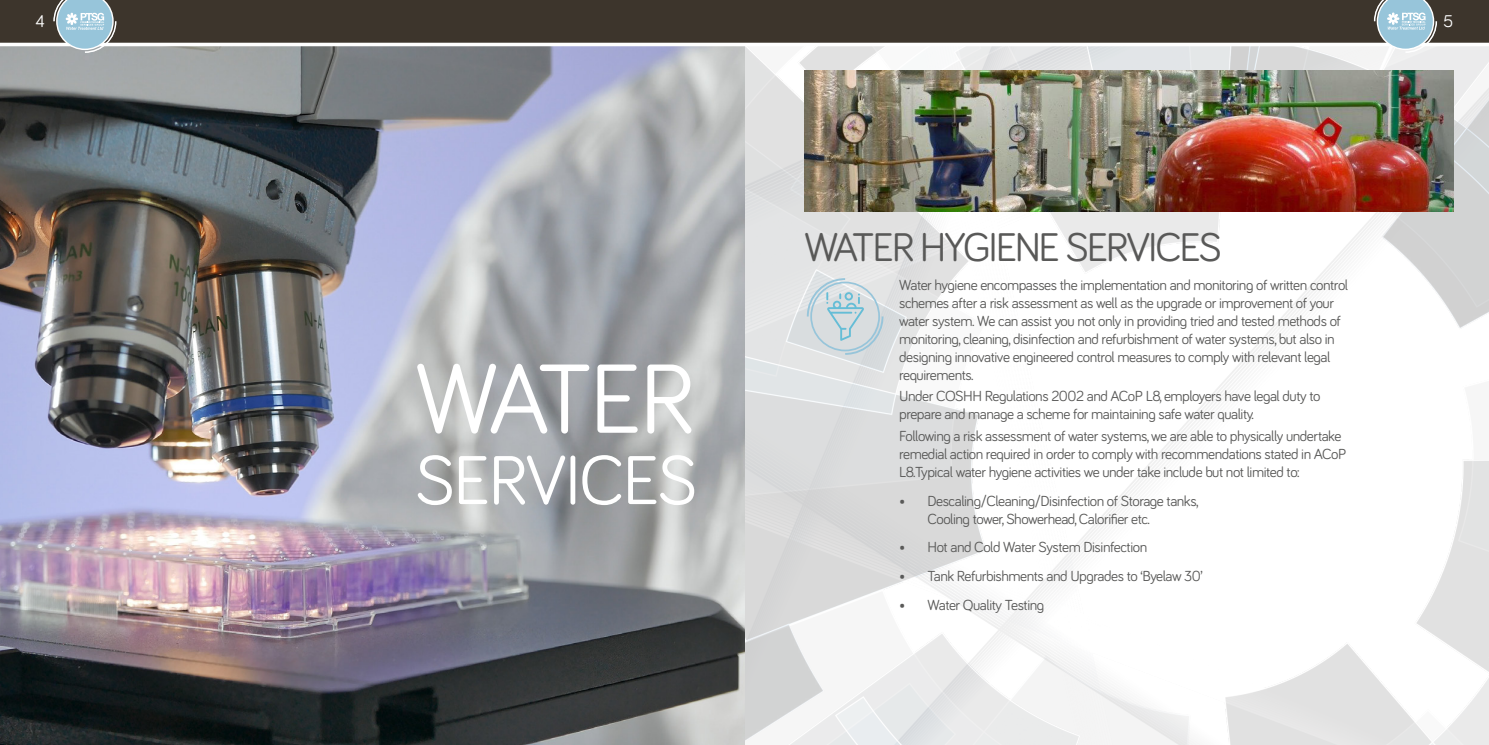
<style>
.page{position:relative;width:1489px;height:745px;background:#fff}
.page>*{position:absolute;margin:0;border:0;box-sizing:border-box;transform-origin:0 0}
.t1{font:101.25px "Bariol";letter-spacing:-.06em;color:#fff}
.t2{font:71.25px "Bariol";letter-spacing:-.025em;color:#fff}
.t3{font:41.25px "Bariol";letter-spacing:-.05em;color:#595958}
.t4{font:17.5px "Bariol";color:#fff}
.t5{font:15px/18px "Bariol";letter-spacing:-.03em;color:#595958}
</style>
<div class="page">
<img style="left:744px;top:46px;width:744px;height:698px">
<img style="left:0;top:46px;width:744px;height:698px">
<div style="left:0;top:0;width:1488px;height:43px;background:#3d352c"></div>
<svg style="left:53px;top:0;width:64px;height:53px;background:#a0bac4"></svg>
<svg style="left:1373px;top:0;width:64px;height:53px"></svg>
<div style="left:810px;top:281px;width:70px;height:70px;border:2px solid #97c5da;border-radius:50%"></div>
<div style="left:806px;top:278px;width:77px;height:76px;border:2px dashed #97c5da;border-radius:50%"></div>
<img style="left:804px;top:70px;width:649px;height:141px">
<svg style="left:826px;top:292px;width:38px;height:48px;background:#c0d6dd"></svg>
<p class="t4" style="left:35px;top:9px;width:11px">4</p>
<p class="t4" style="left:1443px;top:9px;width:11px">5</p>
<h1 class="t1" style="left:415px;top:329px;width:281px">WATER</h1>
<h2 class="t2" style="left:415px;top:431px;width:284px">SERVICES</h2>
<h3 class="t3" style="left:804px;top:219px;width:419px">WATER HYGIENE SERVICES</h3>
<p class="t5" style="left:899px;top:275px;width:450px">Water hygiene encompasses the implementation and monitoring of written control schemes after a risk assessment as well as the upgrade or improvement of your water system. We can assist you not only in providing tried and tested methods of monitoring, cleaning, disinfection and refurbishment of water systems, but also in designing innovative engineered control measures to comply with relevant legal requirements.</p>
<p class="t5" style="left:899px;top:386px;width:423px">Under COSHH Regulations 2002 and ACoP L8, employers have legal duty to prepare and manage a scheme for maintaining safe water quality.</p>
<p class="t5" style="left:899px;top:426px;width:448px">Following a risk assessment of water systems, we are able to physically undertake remedial action required in order to comply with recommendations stated in ACoP<br>L8.Typical water hygiene activities we under take include but not limited to:</p>
<p class="t5" style="left:927px;top:490px;width:272px;text-indent:-28px">• Descaling/Cleaning/Disinfection of Storage tanks,<br>Cooling tower, Showerhead, Calorifier etc.</p>
<p class="t5" style="left:899px;top:537px;width:249px">• Hot and Cold Water System Disinfection</p>
<p class="t5" style="left:899px;top:566px;width:305px">• Tank Refurbishments and Upgrades to ‘Byelaw 30’</p>
<p class="t5" style="left:899px;top:594px;width:147px">• Water Quality Testing</p>
</div>
